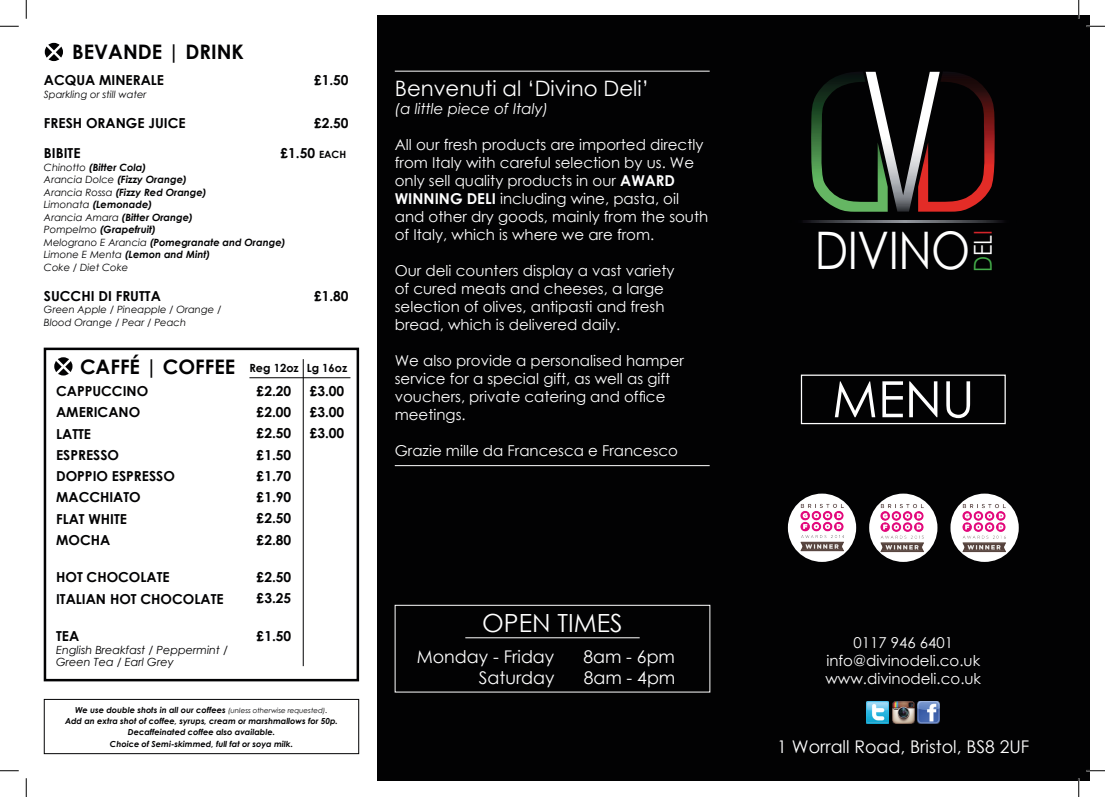
<style>
.page{position:relative;width:1105px;height:797px;background:#fff}
.page>*{position:absolute;margin:0;border:0;box-sizing:border-box;transform-origin:0 0}
.t1{font:51.75px "Century Gothic";letter-spacing:-.01em;color:#fff;scale:.87 1}
.t2{font:50px "Century Gothic";color:#fff}
.t3{font:25px "Century Gothic";color:#fff}
.t4{font:24.75px "Century Gothic";color:#fff;scale:.87 1}
.t5{font:21.25px "Century Gothic";color:#fff}
.Headings{font:700 20px "Century Gothic";color:#020203}
.t6{font:17.5px "Century Gothic";color:#fff}
.t7{font:15px/18px "Century Gothic";color:#fff}
.t8{font:italic 15px "Century Gothic";color:#fff}
.Sub_Heading_1{font:700 13.75px "Century Gothic";color:#020203}
.Text{font:italic 11.25px "Century Gothic";color:#020203}
.t9{font:700 11.25px "Century Gothic";color:#020203}
.Text-2{font:italic 700 10px "Century Gothic";color:#020203}
.Text-3{font:italic 10px "Century Gothic";color:#020203}
.t10{font:italic 700 8.25px/11.2px "Century Gothic";color:#020203;text-align:center}
.s1{font-size:10px}
.s2{font-weight:400}
.s3{font-weight:400;font-size:7.12px}
.s4{font-weight:700}
.s5{color:#44ad4a}
.s6{color:#d3242a}
</style>
<div class="page">
<div style="left:377px;top:16px;width:712px;height:765px;background:#020203"></div>
<img style="left:867px;top:701px;width:22px;height:22px">
<svg style="left:811px;top:71px;width:184px;height:141px"></svg>
<svg style="left:803px;top:220px;width:201px;height:2px"></svg>
<svg style="left:44px;top:42px;width:19px;height:20px"></svg>
<div style="left:44px;top:699px;width:315px;height:55px;border:1px solid #020203"></div>
<div style="left:395px;top:605px;width:315px;height:87px;border:1px solid #fff"></div>
<hr style="left:465px;top:637px;width:175px;height:1px;background:#fff">
<img style="left:918px;top:701px;width:22px;height:22px">
<hr style="left:395px;top:71px;width:315px;height:1px;background:#fff">
<hr style="left:395px;top:465px;width:315px;height:1px;background:#fff">
<img style="left:892px;top:701px;width:22px;height:22px">
<svg style="left:869px;top:493px;width:68px;height:69px"></svg>
<img style="left:872px;top:495px;width:63px;height:66px">
<svg style="left:788px;top:493px;width:68px;height:69px"></svg>
<img style="left:792px;top:495px;width:62px;height:66px">
<svg style="left:950px;top:493px;width:69px;height:69px"></svg>
<img style="left:953px;top:495px;width:63px;height:66px">
<div style="left:801px;top:374px;width:205px;height:50px;border:1px solid #fff"></div>
<hr style="left:303px;top:359px;width:1px;height:307px;background:#020203">
<hr style="left:249px;top:377px;width:101px;height:1px;background:#020203">
<div style="left:44px;top:347px;width:315px;height:334px;border:2px solid #020203"></div>
<svg style="left:54px;top:357px;width:19px;height:19px"></svg>
<svg style="left:0;top:25px;width:19px;height:2px"></svg>
<svg style="left:1086px;top:25px;width:19px;height:2px"></svg>
<svg style="left:0;top:770px;width:19px;height:1px"></svg>
<svg style="left:1086px;top:770px;width:19px;height:1px"></svg>
<svg style="left:25px;top:0;width:2px;height:19px"></svg>
<svg style="left:25px;top:778px;width:2px;height:19px"></svg>
<svg style="left:1078px;top:0;width:1px;height:19px"></svg>
<svg style="left:1078px;top:778px;width:1px;height:19px"></svg>
<p class="Headings" style="left:72px;top:37px;width:173px">BEVANDE | DRINK</p>
<p class="Sub_Heading_1" style="left:44px;top:70px;width:122px">ACQUA MINERALE</p>
<p class="Sub_Heading_1" style="left:314px;top:70px;width:36px">£1.50</p>
<p class="Text-3" style="left:44px;top:87px;width:104px">Sparkling or still water</p>
<p class="Sub_Heading_1" style="left:44px;top:112px;width:143px">FRESH ORANGE JUICE</p>
<p class="Sub_Heading_1" style="left:314px;top:112px;width:36px">£2.50</p>
<p class="Sub_Heading_1" style="left:44px;top:142px;width:38px">BIBITE</p>
<p class="Sub_Heading_1" style="left:281px;top:142px;width:67px">£1.50 <span class="s1">EACH</span></p>
<p class="Text-2" style="left:44px;top:159px;width:104px"><span class="s2">Chinotto</span> (Bitter Cola)</p>
<p class="Text-2" style="left:44px;top:172px;width:144px"><span class="s2">Arancia Dolce</span> (Fizzy Orange)</p>
<p class="Text-2" style="left:44px;top:184px;width:164px"><span class="s2">Arancia Rossa</span> (Fizzy Red Orange)</p>
<p class="Text-2" style="left:44px;top:197px;width:110px"><span class="s2">Limonata</span> (Lemonade)</p>
<p class="Text-2" style="left:44px;top:209px;width:151px"><span class="s2">Arancia Amara</span> (Bitter Orange)</p>
<p class="Text-2" style="left:44px;top:222px;width:114px"><span class="s2">Pompelmo</span> (Grapefruit)</p>
<p class="Text-2" style="left:44px;top:234px;width:243px"><span class="s2">Melograno E Arancia</span> (Pomegranate and Orange)</p>
<p class="Text-2" style="left:44px;top:247px;width:168px"><span class="s2">Limone E Menta</span> (Lemon and Mint)</p>
<p class="Text-3" style="left:44px;top:260px;width:86px">Coke / Diet Coke</p>
<p class="Sub_Heading_1" style="left:44px;top:285px;width:118px">SUCCHI DI FRUTTA</p>
<p class="Sub_Heading_1" style="left:314px;top:285px;width:36px">£1.80</p>
<p class="Text-3" style="left:44px;top:302px;width:179px">Green Apple / Pineapple / Orange /</p>
<p class="Text-3" style="left:44px;top:315px;width:144px">Blood Orange / Pear / Peach</p>
<p class="Headings" style="left:80px;top:352px;width:157px">CAFFÉ | COFFEE</p>
<p class="Sub_Heading_1" style="left:56px;top:380px;width:94px">CAPPUCCINO</p>
<p class="Sub_Heading_1" style="left:56px;top:402px;width:86px">AMERICANO</p>
<p class="Sub_Heading_1" style="left:56px;top:423px;width:36px">LATTE</p>
<p class="Sub_Heading_1" style="left:56px;top:444px;width:64px">ESPRESSO</p>
<p class="Sub_Heading_1" style="left:56px;top:465px;width:120px">DOPPIO ESPRESSO</p>
<p class="Sub_Heading_1" style="left:56px;top:487px;width:86px">MACCHIATO</p>
<p class="Sub_Heading_1" style="left:56px;top:508px;width:72px">FLAT WHITE</p>
<p class="Sub_Heading_1" style="left:56px;top:529px;width:56px">MOCHA</p>
<p class="Sub_Heading_1" style="left:56px;top:567px;width:115px">HOT CHOCOLATE</p>
<p class="Sub_Heading_1" style="left:56px;top:588px;width:169px">ITALIAN HOT CHOCOLATE</p>
<p class="Sub_Heading_1" style="left:56px;top:625px;width:25px">TEA</p>
<p class="Text" style="left:56px;top:641px;width:173px">English Breakfast / Peppermint /</p>
<p class="Text" style="left:56px;top:654px;width:119px">Green Tea / Earl Grey</p>
<p class="t9" style="left:249px;top:359px;width:51px">Reg 12oz</p>
<p class="t9" style="left:307px;top:359px;width:42px">Lg 16oz</p>
<p class="Sub_Heading_1" style="left:257px;top:380px;width:36px">£2.20</p>
<p class="Sub_Heading_1" style="left:257px;top:401px;width:36px">£2.00</p>
<p class="Sub_Heading_1" style="left:257px;top:423px;width:36px">£2.50</p>
<p class="Sub_Heading_1" style="left:257px;top:444px;width:36px">£1.50</p>
<p class="Sub_Heading_1" style="left:257px;top:465px;width:36px">£1.70</p>
<p class="Sub_Heading_1" style="left:257px;top:486px;width:36px">£1.90</p>
<p class="Sub_Heading_1" style="left:257px;top:508px;width:36px">£2.50</p>
<p class="Sub_Heading_1" style="left:257px;top:529px;width:36px">£2.80</p>
<p class="Sub_Heading_1" style="left:257px;top:566px;width:36px">£2.50</p>
<p class="Sub_Heading_1" style="left:257px;top:588px;width:36px">£3.25</p>
<p class="Sub_Heading_1" style="left:257px;top:625px;width:36px">£1.50</p>
<p class="Sub_Heading_1" style="left:310px;top:380px;width:36px">£3.00</p>
<p class="Sub_Heading_1" style="left:310px;top:401px;width:36px">£3.00</p>
<p class="Sub_Heading_1" style="left:310px;top:423px;width:36px">£3.00</p>
<p class="t10" style="left:75px;top:703px;width:254px">We use double shots in all our coffees <span class="s3">(unless otherwise requested)</span><span class="s2">.</span></p>
<p class="t10" style="left:65px;top:715px;width:274px">Add an extra shot of coffee, syrups, cream or marshmallows for 50p.<br>Decaffeinated coffee also available.</p>
<p class="t10" style="left:110px;top:737px;width:185px">Choice of Semi-skimmed, full fat or soya milk.</p>
<p class="t5" style="left:395px;top:74px;width:256px">Benvenuti al ‘Divino Deli’</p>
<p class="t8" style="left:395px;top:98px;width:155px">(a little piece of Italy)</p>
<p class="t7" style="left:395px;top:136px;width:315px">All our fresh products are imported directly from Italy with careful selection by us. We only sell quality products in our <span class="s4">AWARD WINNING DELI</span> including wine, pasta, oil and other dry goods, mainly from the south of Italy, which is where we are from.</p>
<p class="t7" style="left:395px;top:262px;width:281px">Our deli counters display a vast variety of cured meats and cheeses, a large selection of olives, antipasti and fresh bread, which is delivered daily.</p>
<p class="t7" style="left:395px;top:352px;width:291px">We also provide a personalised hamper service for a special gift, as well as gift vouchers, private catering and office meetings.</p>
<p class="t7" style="left:395px;top:442px;width:285px">Grazie mille da Francesca e Francesco</p>
<p class="t3" style="left:482px;top:605px;width:142px">OPEN TIMES</p>
<p class="t6" style="left:417px;top:644px;width:139px">Monday - Friday</p>
<p class="t6" style="left:583px;top:644px;width:93px">8am - 6pm</p>
<p class="t6" style="left:479px;top:665px;width:77px">Saturday</p>
<p class="t6" style="left:584px;top:665px;width:93px">8am - 4pm</p>
<p class="t1" style="left:815px;top:214px;width:180px">DIVINO</p>
<p class="t4" style="left:966px;top:272px;width:49px;rotate:-90deg"><span class="s5">D</span>EL<span class="s6">I</span></p>
<p class="t2" style="left:832px;top:364px;width:144px">MENU</p>
<p class="t7" style="left:853px;top:633px;width:101px">0117 946 6401</p>
<p class="t7" style="left:826px;top:651px;width:155px">info@divinodeli.co.uk</p>
<p class="t7" style="left:825px;top:669px;width:157px">www.divinodeli.co.uk</p>
<p class="t6" style="left:777px;top:734px;width:254px">1 Worrall Road, Bristol, BS8 2UF</p>
</div>
